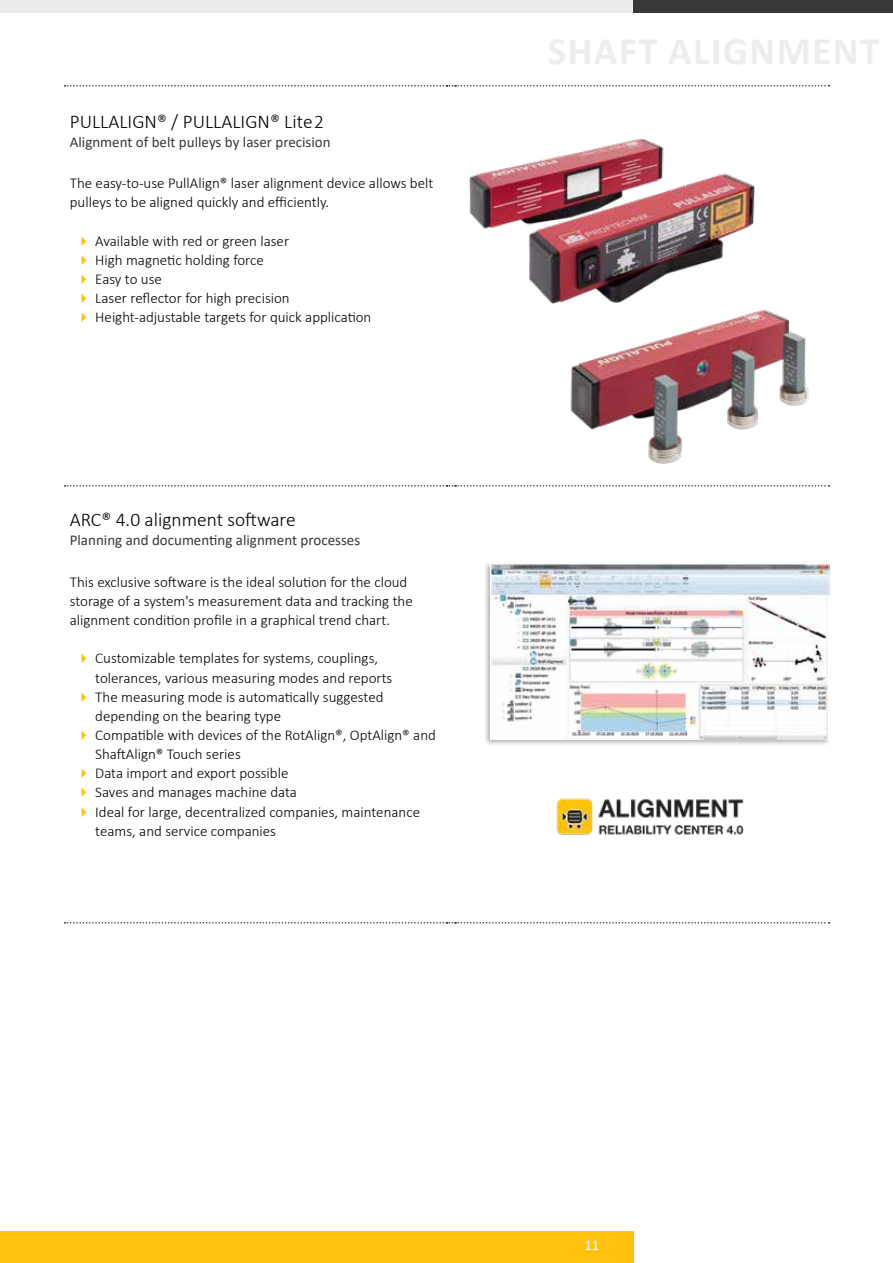
<style>
.page{position:relative;width:893px;height:1263px;background:#fff}
.page>*{position:absolute;margin:0;border:0;box-sizing:border-box;transform-origin:0 0}
.t1{font:300 19.5px "Calibri";color:#000}
.t2{font:300 15px/19.2px "Calibri";color:#000}
.t3{font:15px "Calibri";color:#383839}
.t4{font:15px "Calibri";color:#fff}
</style>
<div class="page">
<div style="left:0;top:0;width:635px;height:13px;background:#ededee"></div>
<div style="left:634px;top:0;width:259px;height:13px;background:#383839"></div>
<div style="left:0;top:1231px;width:634px;height:32px;background:#ffc20e"></div>
<img style="left:469px;top:139px;width:287px;height:165px">
<img style="left:566px;top:295px;width:243px;height:169px">
<div style="left:484px;top:561px;width:347px;height:185px;background:#000;opacity:.3"></div>
<img style="left:490px;top:563px;width:339px;height:176px">
<svg style="left:65px;top:85px;width:764px;height:2px"></svg>
<svg style="left:65px;top:485px;width:764px;height:2px"></svg>
<svg style="left:65px;top:922px;width:764px;height:1px"></svg>
<img style="left:556px;top:798px;width:188px;height:37px">
<h1 class="t1" style="left:70px;top:109px;width:256px">PULLALIGN® / PULLALIGN® Lite 2</h1>
<p class="t3" style="left:70px;top:131px;width:262px">Alignment of belt pulleys by laser precision</p>
<p class="t2" style="left:70px;top:173px;width:365px">The easy-to-use PullAlign® laser alignment device allows belt pulleys to be aligned quickly and efficiently.</p>
<p class="t2" style="left:95px;top:231px;width:278px">Available with red or green laser<br>High magnetic holding force<br>Easy to use<br>Laser reflector for high precision<br>Height-adjustable targets for quick application</p>
<h1 class="t1" style="left:70px;top:508px;width:227px">ARC® 4.0 alignment software</h1>
<p class="t3" style="left:70px;top:530px;width:292px">Planning and documenting alignment processes</p>
<p class="t2" style="left:70px;top:572px;width:345px">This exclusive software is the ideal solution for the cloud storage of a system's measurement data and tracking the alignment condition profile in a graphical trend chart.</p>
<p class="t2" style="left:95px;top:649px;width:342px">Customizable templates for systems, couplings, tolerances, various measuring modes and reports<br>The measuring mode is automatically suggested depending on the bearing type<br>Compatible with devices of the RotAlign®, OptAlign® and ShaftAlign® Touch series<br>Data import and export possible<br>Saves and manages machine data<br>Ideal for large, decentralized companies, maintenance teams, and service companies</p>
<p class="t4" style="left:584px;top:1235px;width:17px">11</p>
</div>
